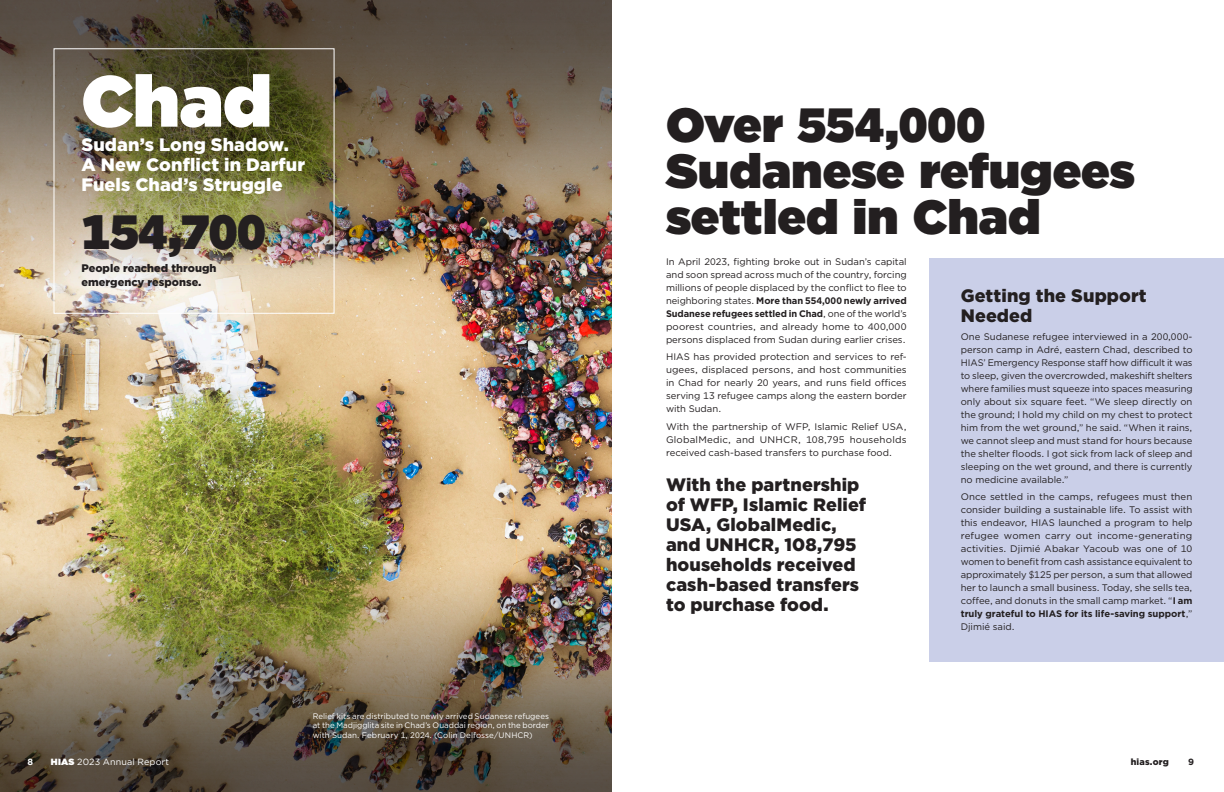
<style>
.page{position:relative;width:1224px;height:792px;background:#fff}
.page>*{position:absolute;margin:0;border:0;box-sizing:border-box;transform-origin:0 0}
.Feature_Title{font:900 72px "Gotham";color:#fff}
.Feature_Title_2{font:900 48px/46px "Gotham";color:#231f20}
.Feature_Stat{font:900 48px "Gotham";letter-spacing:-.01em;color:#231f20}
.Heading_2{font:900 18px/20px "Gotham";letter-spacing:.005em;color:#231f20}
.Heading_2-2{font:900 18px/20px "Gotham";letter-spacing:.005em;color:#fff}
.Highlights_-_Body{font:900 11px/14px "Gotham";color:#231f20}
.Body{font:9.5px/13px "Gotham";color:#231f20;text-align:justify}
.t1{font:9px "Gotham Pro";letter-spacing:.015em;color:#fff}
.t2{font:900 9px "Gotham";letter-spacing:.02em;color:#231f20}
.t3{font:700 9px "Gotham Pro";color:#fff}
.t4{font:700 9px "Gotham Pro";color:#231f20}
.t5{font:8px/9.6px "Gotham";letter-spacing:.005em;color:#fff;text-align:justify}
.s1{font-weight:700}
.s2{font-family:"Gotham";font-weight:900}
</style>
<div class="page">
<img style="left:0;top:331px;width:612px;height:197px">
<img style="left:0;top:528px;width:612px;height:264px">
<img style="left:0;top:0;width:612px;height:331px">
<div style="left:54px;top:48px;width:281px;height:266px;border:1px solid #fff"></div>
<div style="left:929px;top:258px;width:295px;height:404px;background:#cacfe8"></div>
<p class="Feature_Title" style="left:82px;top:50px;width:192px">Chad</p>
<p class="Heading_2-2" style="left:82px;top:135px;width:225px">Sudan’s Long Shadow.<br>A New Conflict in Darfur<br>Fuels Chad’s Struggle</p>
<p class="Feature_Stat" style="left:82px;top:197px;width:186px">154,700</p>
<p class="Highlights_-_Body" style="left:82px;top:261px;width:137px">People reached through emergency response.</p>
<p class="t5" style="left:313px;top:711px;width:238px">Relief kits are distributed to newly arrived Sudanese refugees at the Madjigglita site in Chad’s Ouaddai region, on the border with Sudan. February 1, 2024. (Colin Delfosse/UNHCR)</p>
<p class="Feature_Title_2" style="left:666px;top:101px;width:471px">Over 554,000<br>Sudanese refugees settled in Chad</p>
<p class="Body" style="left:666px;top:255px;width:242px">In April 2023, fighting broke out in Sudan’s capital and soon spread across much of the country, forcing millions of people displaced by the conflict to flee to neighboring states. <span class="s1">More than 554,000 newly arrived Sudanese refugees settled in Chad</span>, one of the world’s poorest countries, and already home to 400,000 persons displaced from Sudan during earlier crises.</p>
<p class="Body" style="left:666px;top:350px;width:242px">HIAS has provided protection and services to ref&shy;ugees, displaced persons, and host communities in Chad for nearly 20 years, and runs field offices serving 13 refugee camps along the eastern border with Sudan.</p>
<p class="Body" style="left:666px;top:420px;width:242px">With the partnership of WFP, Islamic Relief USA, GlobalMedic, and UNHCR, 108,795 households received cash-based transfers to purchase food.</p>
<p class="Heading_2" style="left:666px;top:475px;width:202px">With the partnership of WFP, Islamic Relief<br>USA, GlobalMedic, and UNHCR, 108,795 households received cash-based transfers to purchase food.</p>
<p class="Heading_2" style="left:961px;top:286px;width:187px">Getting the Support<br>Needed</p>
<p class="Body" style="left:961px;top:330px;width:233px">One Sudanese refugee interviewed in a 200,000- person camp in Adré, eastern Chad, described to HIAS’ Emergency Response staff how difficult it was to sleep, given the overcrowded, makeshift shelters where families must squeeze into spaces measuring only about six square feet. “We sleep directly on the ground; I hold my child on my chest to protect him from the wet ground,” he said. “When it rains, we cannot sleep and must stand for hours because the shelter floods. I got sick from lack of sleep and sleeping on the wet ground, and there is currently no medicine available.”</p>
<p class="Body" style="left:961px;top:490px;width:233px">Once settled in the camps, refugees must then consider building a sustainable life. To assist with this endeavor, HIAS launched a program to help refugee women carry out income-generating activities. Djimié Abakar Yacoub was one of 10 women to benefit from cash assistance equivalent to approximately $125 per person, a sum that allowed her to launch a small business. Today, she sells tea, coffee, and donuts in the small camp market. “<span class="s1">I am truly grateful to HIAS for its life-saving support</span>,” Djimié said.</p>
<p class="t3" style="left:27px;top:757px;width:7px">8</p>
<p class="t1" style="left:51px;top:757px;width:120px"><span class="s2">HIAS</span> 2023 Annual Report</p>
<p class="t2" style="left:1131px;top:756px;width:40px">hias.org</p>
<p class="t4" style="left:1188px;top:757px;width:7px">9</p>
</div>
